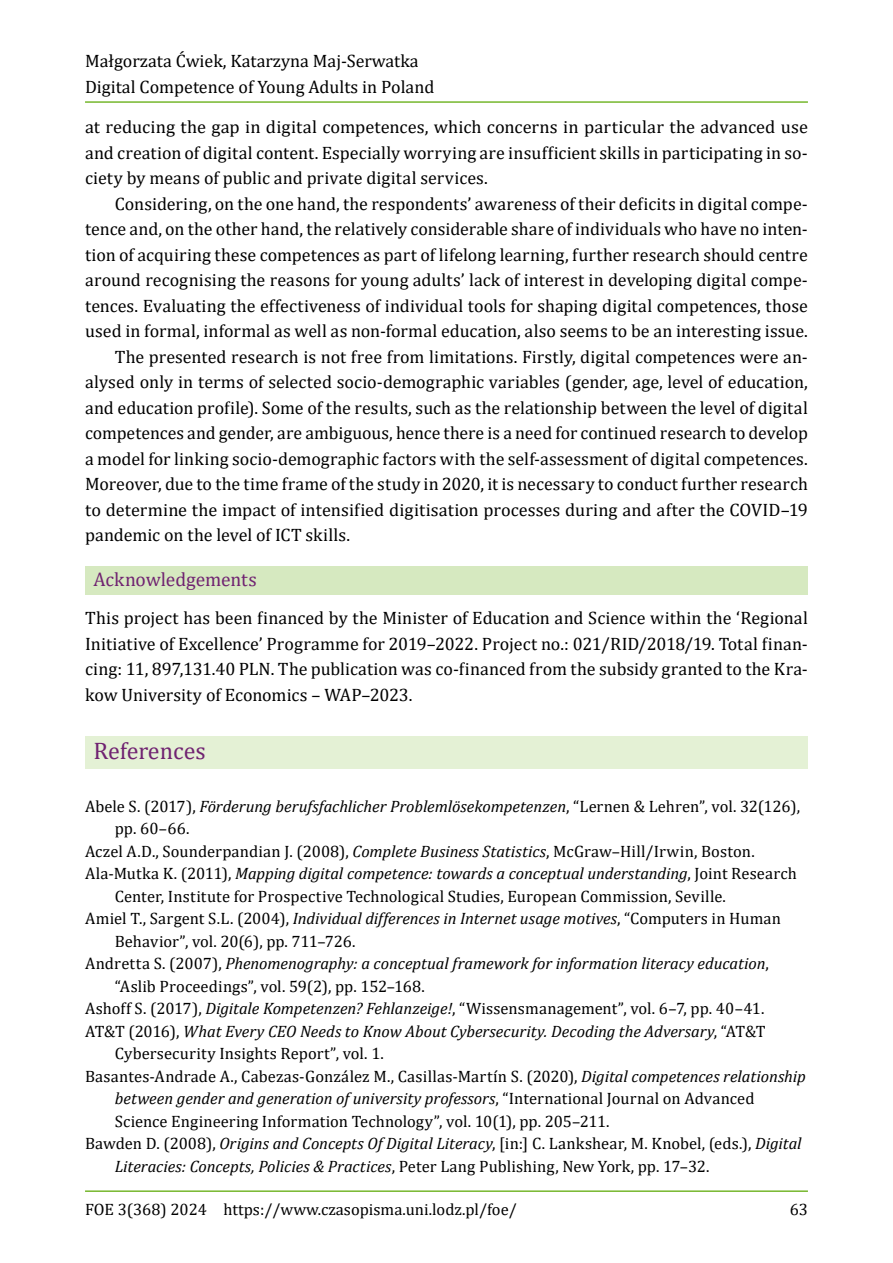
<style>
.page{position:relative;width:893px;height:1263px;background:#fff}
.page>*{position:absolute;margin:0;border:0;box-sizing:border-box;transform-origin:0 0}
.Bibliografia_H{font:24px "Cambria";color:#702371}
.H_3{font:19.5px "Cambria";letter-spacing:-.005em;color:#702371}
.txt_ENG{font:18px/25.5px "Cambria";color:#000;text-align:justify}
.txt_1{font:18px/25.5px "Cambria";color:#000;text-align:justify}
.bibliografia_txt_ENG{font:16.5px/22.5px "Cambria";letter-spacing:.005em;color:#000}
.bibliografia_txt_ENG-2{font:italic 16.5px/22.5px "Cambria";letter-spacing:-.005em;color:#000}
.s1{font-style:italic}
.s2{font-style:normal}
</style>
<div class="page">
<hr style="left:85px;top:101px;width:723px;height:2px;background:#76b72d">
<hr style="left:85px;top:1190px;width:723px;height:2px;background:#76b72d">
<div style="left:85px;top:566px;width:723px;height:28px;background:#d6e9c0"></div>
<div style="left:85px;top:736px;width:723px;height:33px;background:#e4f1d5"></div>
<p class="txt_ENG" style="left:85px;top:48px;width:351px">Małgorzata Ćwiek, Katarzyna Maj‑Serwatka<br>Digital Competence of Young Adults in Poland</p>
<p class="txt_ENG" style="left:85px;top:114px;width:724px">at reducing the gap in digital competences, which concerns in particular the advanced use and creation of digital content. Especially worrying are insufficient skills in participating in so&shy;ciety by means of public and private digital services.</p>
<p class="txt_ENG" style="left:85px;top:191px;width:724px;text-indent:30px">Considering, on the one hand, the respondents’ awareness of their deficits in digital compe&shy;tence and, on the other hand, the relatively considerable share of individuals who have no inten&shy;tion of acquiring these competences as part of lifelong learning, further research should centre around recognising the reasons for young adults’ lack of interest in developing digital compe&shy;tences. Evaluating the effectiveness of individual tools for shaping digital competences, those used in formal, informal as well as non‑formal education, also seems to be an interesting issue.</p>
<p class="txt_ENG" style="left:85px;top:344px;width:724px;text-indent:30px">The presented research is not free from limitations. Firstly, digital competences were an&shy;alysed only in terms of selected socio‑demographic variables (gender, age, level of education, and education profile). Some of the results, such as the relationship between the level of digital competences and gender, are ambiguous, hence there is a need for continued research to develop a model for linking socio‑demographic factors with the self‑assessment of digital competences.<br>Moreover, due to the time frame of the study in 2020, it is necessary to conduct further research to determine the impact of intensified digitisation processes during and after the COVID–19 pandemic on the level of ICT skills.</p>
<p class="H_3" style="left:94px;top:568px;width:165px">Acknowledgements</p>
<p class="txt_1" style="left:85px;top:605px;width:724px">This project has been financed by the Minister of Education and Science within the ‘Regional Initiative of Excellence’ Programme for 2019–2022. Project no.: 021/RID/2018/19. Total finan&shy;cing: 11, 897,131.40 PLN. The publication was co‑financed from the subsidy granted to the Kra&shy;kow University of Economics – WAP–2023.</p>
<p class="Bibliografia_H" style="left:94px;top:737px;width:114px">References</p>
<p class="bibliografia_txt_ENG" style="left:115px;top:795px;width:687px;text-indent:-30px">Abele S. (2017), <span class="s1">Förderung berufsfachlicher Problemlösekompetenzen</span>, “Lernen &amp; Lehren”, vol. 32(126), pp. 60–66.</p>
<p class="bibliografia_txt_ENG" style="left:85px;top:840px;width:671px">Aczel A.D., Sounderpandian J. (2008), <span class="s1">Complete Business Statistics</span>, McGraw–Hill/Irwin, Boston.</p>
<p class="bibliografia_txt_ENG" style="left:115px;top:862px;width:684px;text-indent:-30px">Ala‑Mutka K. (2011), <span class="s1">Mapping digital competence: towards a conceptual understanding</span>, Joint Research<br>Center, Institute for Prospective Technological Studies, European Commission, Seville.</p>
<p class="bibliografia_txt_ENG" style="left:115px;top:907px;width:668px;text-indent:-30px">Amiel T., Sargent S.L. (2004), <span class="s1">Individual differences in Internet usage motives</span>, “Computers in Human<br>Behavior”, vol. 20(6), pp. 711–726.</p>
<p class="bibliografia_txt_ENG-2" style="left:115px;top:951px;width:656px;text-indent:-30px"><span class="s2">Andretta S. (2007),</span> Phenomenography: a conceptual framework for information literacy education<span class="s2">, “Aslib Proceedings”, vol. 59(2), pp. 152–168.</span></p>
<p class="bibliografia_txt_ENG" style="left:85px;top:997px;width:681px">Ashoff S. (2017), <span class="s1">Digitale Kompetenzen? Fehlanzeige!</span>, “Wissensmanagement”, vol. 6–7, pp. 40–41.</p>
<p class="bibliografia_txt_ENG-2" style="left:115px;top:1019px;width:652px;text-indent:-30px"><span class="s2">AT&amp;T (2016),</span> What Every CEO Needs to Know About Cybersecurity. Decoding the Adversary<span class="s2">, “AT&amp;T<br>Cybersecurity Insights Report”, vol. 1.</span></p>
<p class="bibliografia_txt_ENG" style="left:115px;top:1065px;width:692px;text-indent:-30px">Basantes‑Andrade A., Cabezas‑González M., Casillas‑Martín S. (2020), <span class="s1">Digital competences relationship between gender and generation of university professors</span>, “International Journal on Advanced<br>Science Engineering Information Technology”, vol. 10(1), pp. 205–211.</p>
<p class="bibliografia_txt_ENG" style="left:115px;top:1132px;width:688px;text-indent:-30px">Bawden D. (2008), <span class="s1">Origins and Concepts Of Digital Literacy</span>, [in:] C. Lankshear, M. Knobel, (eds.), <span class="s1">Digital<br>Literacies: Concepts, Policies &amp; Practices</span>, Peter Lang Publishing, New York, pp. 17–32.</p>
<p class="bibliografia_txt_ENG" style="left:85px;top:1198px;width:433px">FOE 3(368) 2024 https://www.czasopisma.uni.lodz.pl/foe/</p>
<p class="bibliografia_txt_ENG" style="left:790px;top:1198px;width:20px">63</p>
</div>
